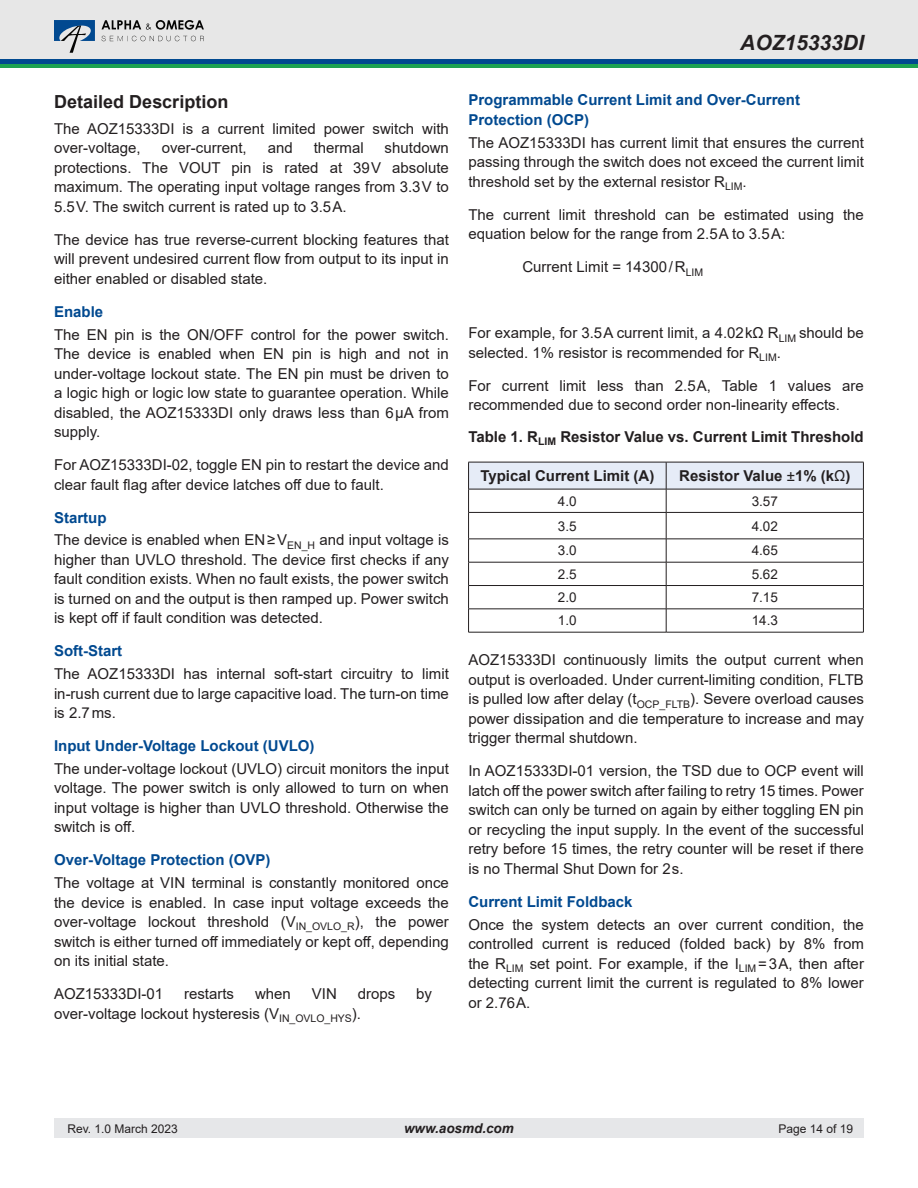
<style>
.page{position:relative;width:918px;height:1188px;background:#fff}
.page>*{position:absolute;margin:0;border:0;box-sizing:border-box;transform-origin:0 0}
.t1{font:italic 700 21px "Arial";color:#231f20}
.Heading{font:700 18px "Arial";color:#231f20}
.Body_text{font:15px/19.5px "Arial";color:#231f20;text-align:justify}
.Subheadting{font:700 15px/19.5px "Arial";color:#014990}
.Table_Title{font:700 15px "Arial";color:#231f20}
.Table_header_9pt-B{font:700 15px "Arial";color:#231f20}
.Table_text_9pt{font:13.5px "Arial";color:#231f20}
.t2{font:italic 700 13.5px "Arial";color:#231f20}
.t3{font:12px "Arial";color:#231f20}
.s1{font-weight:400}
</style>
<div class="page">
<div style="left:54px;top:1119px;width:810px;height:19px;background:#e6e7e9"></div>
<div style="left:0;top:0;width:918px;height:61px;background:#e7e7e7"></div>
<svg style="left:102px;top:20px;width:102px;height:10px"></svg>
<svg style="left:54px;top:20px;width:41px;height:33px"></svg>
<svg style="left:102px;top:36px;width:102px;height:5px"></svg>
<div style="left:0;top:59px;width:918px;height:5px;background:#014990"></div>
<hr style="left:0;top:64px;width:918px;height:4px;background:#1da252">
<hr style="left:468px;top:632px;width:198px;height:1px;background:#231f20">
<hr style="left:666px;top:632px;width:198px;height:1px;background:#231f20">
<svg style="left:468px;top:462px;width:396px;height:170px"></svg>
<hr style="left:468px;top:489px;width:198px;height:1px;background:#231f20">
<hr style="left:666px;top:489px;width:198px;height:1px;background:#231f20">
<p class="Heading" style="left:54px;top:89px;width:176px">Detailed Description</p>
<p class="Body_text" style="left:54px;top:119px;width:396px">The AOZ15333DI is a current limited power switch with over-voltage,</p>
<p class="Body_text" style="left:54px;top:138px;width:396px;text-indent:331px">shutdown protections. The VOUT pin is rated at 39 V absolute maximum. The operating input voltage ranges from 3.3 V to 5.5 V. The switch current is rated up to 3.5 A.</p>
<p class="Body_text" style="left:54px;top:230px;width:396px">The device has true reverse-current blocking features that will prevent undesired current flow from output to its input in either enabled or disabled state.</p>
<p class="Subheadting" style="left:54px;top:302px;width:51px">Enable</p>
<p class="Body_text" style="left:54px;top:324px;width:396px">The EN pin is the ON/OFF control for the power switch.<br>The device is enabled when EN pin is high and not in under-voltage lockout state. The EN pin must be driven to a logic high or logic low state to guarantee operation. While disabled, the AOZ15333DI only draws less than 6 μA from supply.</p>
<p class="Body_text" style="left:54px;top:455px;width:396px">For AOZ15333DI-02, toggle EN pin to restart the device and clear fault flag after device latches off due to fault.</p>
<p class="Subheadting" style="left:54px;top:508px;width:54px">Startup</p>
<p class="Body_text" style="left:54px;top:530px;width:396px">The device is enabled when EN≥V<sub>EN_H</sub> and input voltage is higher than UVLO threshold. The device first checks if any fault condition exists. When no fault exists, the power switch is turned on and the output is then ramped up. Power switch is kept off if fault condition was detected.</p>
<p class="Subheadting" style="left:54px;top:641px;width:70px">Soft-Start</p>
<p class="Body_text" style="left:54px;top:664px;width:396px">The AOZ15333DI has internal soft-start circuitry to limit in-rush current due to large capacitive load. The turn-on time is 2.7ms.</p>
<p class="Subheadting" style="left:54px;top:736px;width:262px">Input Under-Voltage Lockout (UVLO)</p>
<p class="Body_text" style="left:54px;top:759px;width:396px">The under-voltage lockout (UVLO) circuit monitors the input voltage. The power switch is only allowed to turn on when input voltage is higher than UVLO threshold. Otherwise the switch is off.</p>
<p class="Subheadting" style="left:54px;top:850px;width:218px">Over-Voltage Protection (OVP)</p>
<p class="Body_text" style="left:54px;top:873px;width:396px">The voltage at VIN terminal is constantly monitored once the device is enabled. In case input voltage exceeds the over-voltage lockout threshold (V<sub>IN_OVLO_R</sub>), the power switch is either turned off immediately or kept off, depending on its initial state.</p>
<p class="Body_text" style="left:54px;top:984px;width:111px">AOZ15333DI-01</p>
<p class="Body_text" style="left:184px;top:984px;width:52px">restarts</p>
<p class="Body_text" style="left:255px;top:984px;width:37px">when</p>
<p class="Body_text" style="left:312px;top:984px;width:27px">VIN</p>
<p class="Body_text" style="left:358px;top:984px;width:39px">drops</p>
<p class="Body_text" style="left:416px;top:984px;width:17px">by</p>
<p class="Body_text" style="left:54px;top:1003px;width:309px">over-voltage lockout hysteresis (V<sub>IN_OVLO_HYS</sub>).</p>
<p class="Body_text" style="left:162px;top:138px;width:87px">over-current,</p>
<p class="Body_text" style="left:268px;top:138px;width:27px">and</p>
<p class="Body_text" style="left:314px;top:138px;width:52px">thermal</p>
<h1 class="t1" style="left:740px;top:28px;width:125px">AOZ15333DI</h1>
<p class="Subheadting" style="left:468px;top:91px;width:333px">Programmable Current Limit and Over-Current<br>Protection (OCP)</p>
<p class="Body_text" style="left:468px;top:133px;width:397px">The AOZ15333DI has current limit that ensures the current passing through the switch does not exceed the current limit threshold set by the external resistor R<sub>LIM</sub>.</p>
<p class="Body_text" style="left:468px;top:205px;width:397px">The current limit threshold can be estimated using the equation below for the range from 2.5 A to 3.5 A:</p>
<p class="Body_text" style="left:522px;top:257px;width:182px">Current Limit = 14300/R<sub>LIM</sub></p>
<p class="Body_text" style="left:468px;top:323px;width:397px">For example, for 3.5 A current limit, a 4.02 kΩ R<sub>LIM</sub> should be selected. 1% resistor is recommended for R<sub>LIM</sub>.</p>
<p class="Body_text" style="left:468px;top:376px;width:397px">For current limit less than 2.5 A, Table 1 values are recommended due to second order non-linearity effects.</p>
<p class="Table_Title" style="left:468px;top:426px;width:397px">Table 1. R<sub>LIM</sub> Resistor Value vs. Current Limit Threshold</p>
<p class="Table_header_9pt-B" style="left:480px;top:465px;width:175px">Typical Current Limit (A)</p>
<p class="Table_header_9pt-B" style="left:679px;top:465px;width:173px">Resistor Value <span class="s1">±</span>1% (k<span class="s1">Ω</span>)</p>
<p class="Table_text_9pt" style="left:558px;top:492px;width:20px">4.0</p>
<p class="Table_text_9pt" style="left:752px;top:492px;width:28px">3.57</p>
<p class="Table_text_9pt" style="left:558px;top:517px;width:20px">3.5</p>
<p class="Table_text_9pt" style="left:752px;top:517px;width:28px">4.02</p>
<p class="Table_text_9pt" style="left:558px;top:541px;width:20px">3.0</p>
<p class="Table_text_9pt" style="left:752px;top:541px;width:28px">4.65</p>
<p class="Table_text_9pt" style="left:558px;top:565px;width:20px">2.5</p>
<p class="Table_text_9pt" style="left:752px;top:565px;width:28px">5.62</p>
<p class="Table_text_9pt" style="left:558px;top:588px;width:20px">2.0</p>
<p class="Table_text_9pt" style="left:752px;top:588px;width:28px">7.15</p>
<p class="Table_text_9pt" style="left:558px;top:611px;width:20px">1.0</p>
<p class="Table_text_9pt" style="left:752px;top:611px;width:28px">14.3</p>
<p class="Body_text" style="left:468px;top:650px;width:397px">AOZ15333DI continuously limits the output current when output is overloaded. Under current-limiting condition, FLTB is pulled low after delay (t<sub>OCP_FLTB</sub>). Severe overload causes power dissipation and die temperature to increase and may trigger thermal shutdown.</p>
<p class="Body_text" style="left:468px;top:761px;width:397px">In AOZ15333DI-01 version, the TSD due to OCP event will latch off the power switch after failing to retry 15 times. Power switch can only be turned on again by either toggling EN pin or recycling the input supply. In the event of the successful retry before 15 times, the retry counter will be reset if there is no Thermal Shut Down for 2 s.</p>
<p class="Subheadting" style="left:468px;top:892px;width:166px">Current Limit Foldback</p>
<p class="Body_text" style="left:468px;top:914px;width:397px">Once the system detects an over current condition, the controlled current is reduced (folded back) by 8% from the R<sub>LIM</sub> set point. For example, if the I<sub>LIM</sub> =3 A, then after detecting current limit the current is regulated to 8% lower or 2.76 A.</p>
<p class="t3" style="left:68px;top:1121px;width:112px">Rev. 1.0 March 2023</p>
<p class="t2" style="left:404px;top:1120px;width:111px">www.aosmd.com</p>
<p class="t3" style="left:778px;top:1121px;width:76px">Page 14 of 19</p>
</div>
